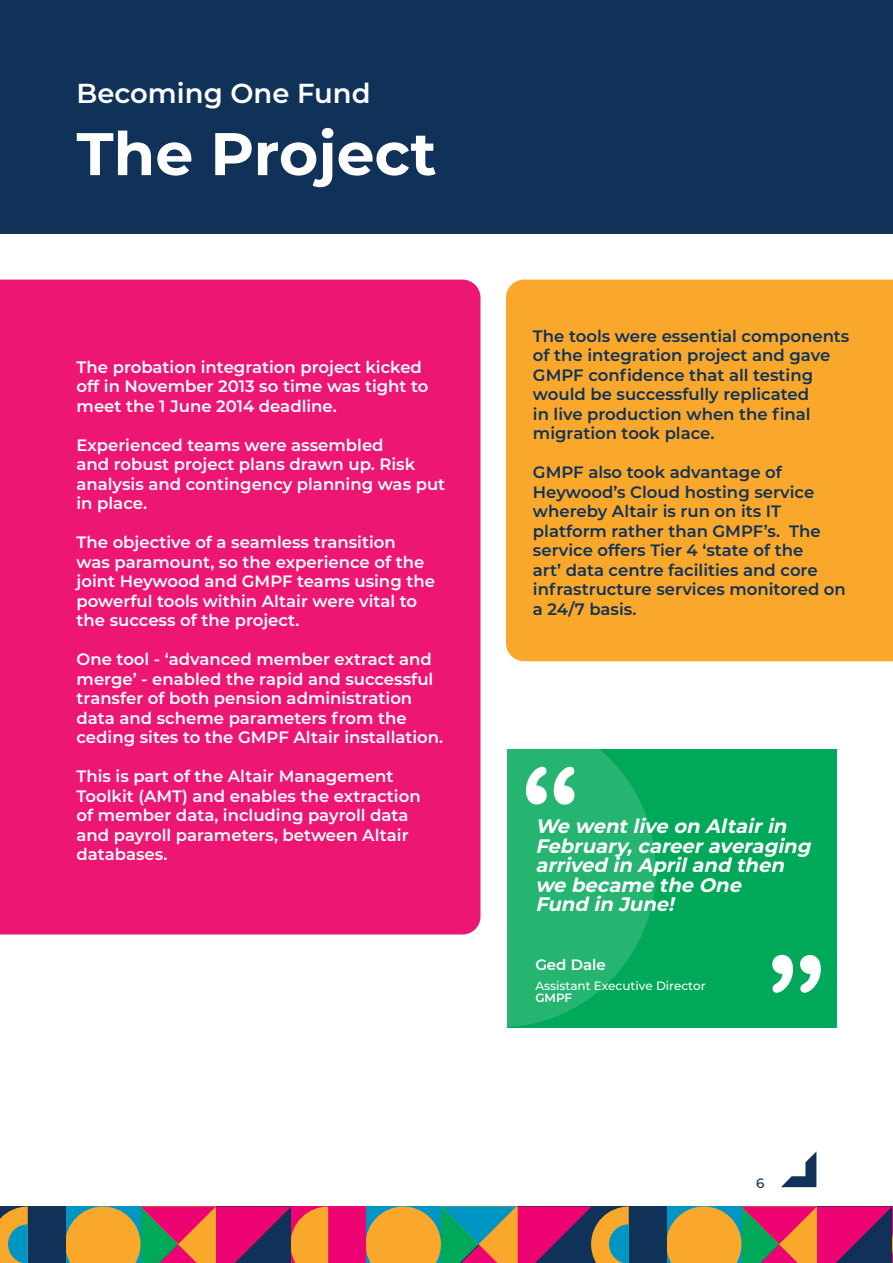
<style>
.page{position:relative;width:893px;height:1263px;background:#fff}
.page>*{position:absolute;margin:0;border:0;box-sizing:border-box;transform-origin:0 0}
.t1{font:700 60px "Montserrat";color:#fff}
.t2{font:600 27.45px "Montserrat";color:#fff}
.t3{font:italic 700 19.5px/19.5px "Montserrat";color:#fff}
.t4{font:600 16.5px/19.5px "Montserrat";color:#fff}
.t5{font:600 16.5px/19.5px "Montserrat";color:#113258}
.t6{font:600 15px "Montserrat";color:#fff}
.t7{font:500 13.5px "Montserrat";color:#113258}
.t8{font:500 12px "Montserrat";color:#fff}
.t9{font:600 12px "Montserrat";color:#fff}
</style>
<div class="page">
<svg style="left:781px;top:1152px;width:35px;height:35px"></svg>
<div style="left:508px;top:749px;width:329px;height:278px;background:#00a859"></div>
<svg style="left:341px;top:712px;width:315px;height:315px;fill:#26b471"></svg>
<div style="left:0;top:0;width:893px;height:234px;background:#113258"></div>
<div style="left:290px;top:1206px;width:76px;height:57px;background:#ed0372"></div>
<svg style="left:65px;top:1206px;width:263px;height:57px;background:#bb6551"></svg>
<div style="left:0;top:1206px;width:65px;height:57px;background:#113258"></div>
<svg style="left:0;top:1206px;width:28px;height:57px;background:#889769"></svg>
<svg style="left:666px;top:1206px;width:227px;height:57px;background:#b25e56"></svg>
<div style="left:591px;top:1206px;width:75px;height:57px;background:#113258"></div>
<svg style="left:366px;top:1206px;width:263px;height:57px;background:#96755e"></svg>
<div style="left:0;top:280px;width:480px;height:654px;background:#ed1672"></div>
<div style="left:506px;top:280px;width:387px;height:381px;background:#faa82c"></div>
<svg style="left:526px;top:767px;width:48px;height:38px;background:#a3dfc3"></svg>
<svg style="left:772px;top:955px;width:49px;height:38px"></svg>
<p class="t2" style="left:77px;top:74px;width:296px">Becoming One Fund</p>
<p class="t1" style="left:77px;top:111px;width:361px">The Project</p>
<p class="t4" style="left:77px;top:356px;width:353px">The probation integration project kicked off in November 2013 so time was tight to meet the 1 June 2014 deadline.</p>
<p class="t4" style="left:77px;top:434px;width:370px">Experienced teams were assembled<br>and robust project plans drawn up. Risk analysis and contingency planning was put in place.</p>
<p class="t4" style="left:77px;top:532px;width:360px">The objective of a seamless transition<br>was paramount, so the experience of the joint Heywood and GMPF teams using the powerful tools within Altair were vital to the success of the project.</p>
<p class="t4" style="left:77px;top:649px;width:368px">One tool - ‘advanced member extract and merge’ - enabled the rapid and successful transfer of both pension administration data and scheme parameters from the ceding sites to the GMPF Altair installation.</p>
<p class="t4" style="left:77px;top:766px;width:346px">This is part of the Altair Management Toolkit (AMT) and enables the extraction of member data, including payroll data and payroll parameters, between Altair databases.</p>
<p class="t5" style="left:533px;top:325px;width:318px">The tools were essential components of the integration project and gave<br>GMPF confidence that all testing would be successfully replicated<br>in live production when the final migration took place.</p>
<p class="t5" style="left:533px;top:462px;width:314px">GMPF also took advantage of<br>Heywood’s Cloud hosting service whereby Altair is run on its IT platform rather than GMPF’s. The service offers Tier 4 ‘state of the<br>art’ data centre facilities and core infrastructure services monitored on a 24/7 basis.</p>
<p class="t3" style="left:535px;top:815px;width:282px">We wentlive on Altairin<br>February,careeraveraging arrived in Apriland then we became the One</p>
<p class="t3" style="left:535px;top:893px;width:146px">Fund in June!</p>
<p class="t6" style="left:535px;top:954px;width:72px">Ged Dale</p>
<p class="t8" style="left:535px;top:977px;width:172px">Assistant Executive Director</p>
<p class="t9" style="left:535px;top:989px;width:38px">GMPF</p>
<p class="t7" style="left:756px;top:1173px;width:10px">6</p>
</div>
